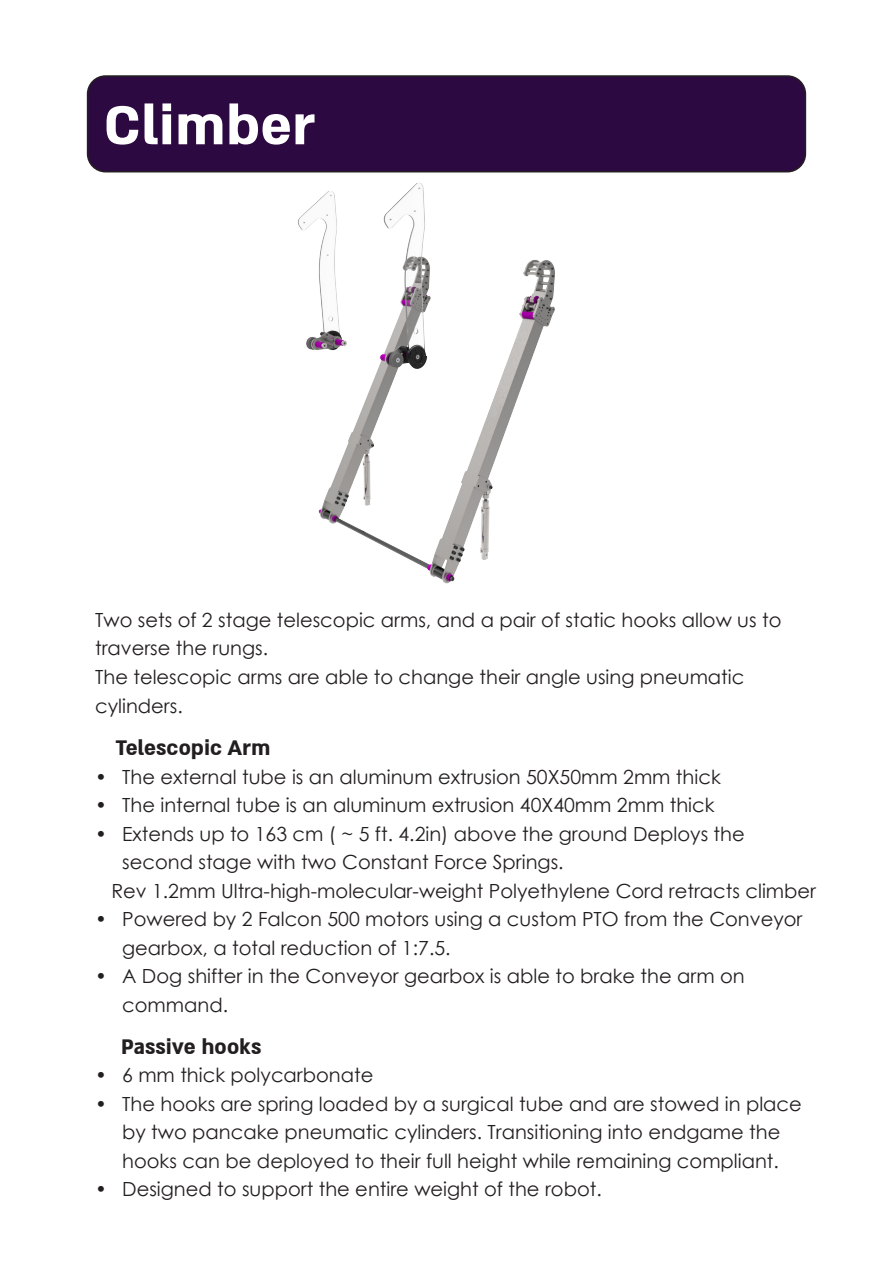
<style>
.page{position:relative;width:893px;height:1263px;background:#fff}
.page>*{position:absolute;margin:0;border:0;box-sizing:border-box;transform-origin:0 0}
.t1{font:700 63px "Almoni Neue DL4.0 AAA";color:#fff}
.t2{font:700 24px "Almoni Neue DL4.0 AAA";color:#231f20}
.t3{font:19.5px/28.5px "Century Gothic";color:#231f20}
</style>
<div class="page">
<div style="left:88px;top:76px;width:717px;height:96px;background:#2d0941;border-radius:18px"></div>
<div style="left:87px;top:75px;width:719px;height:97px;border:2px solid #231f20;border-radius:18px"></div>
<img style="left:287px;top:169px;width:319px;height:415px">
<p class="t1" style="left:104px;top:76px;width:214px">Climber</p>
<p class="t3" style="left:95px;top:605px;width:688px">Two sets of 2 stage telescopic arms, and a pair of static hooks allow us to traverse the rungs.</p>
<p class="t3" style="left:95px;top:662px;width:651px">The telescopic arms are able to change their angle using pneumatic cylinders.</p>
<p class="t2" style="left:115px;top:729px;width:157px">Telescopic Arm</p>
<p class="t3" style="left:122px;top:762px;width:600px">The external tube is an aluminum extrusion 50X50mm 2mm thick</p>
<p class="t3" style="left:95px;top:762px;width:13px">•</p>
<p class="t3" style="left:95px;top:790px;width:13px">•</p>
<p class="t3" style="left:95px;top:819px;width:13px">•</p>
<p class="t3" style="left:95px;top:904px;width:13px">•</p>
<p class="t3" style="left:95px;top:961px;width:13px">•</p>
<p class="t3" style="left:95px;top:1060px;width:13px">•</p>
<p class="t3" style="left:95px;top:1089px;width:13px">•</p>
<p class="t3" style="left:95px;top:1174px;width:13px">•</p>
<p class="t3" style="left:122px;top:790px;width:594px">The internal tube is an aluminum extrusion 40X40mm 2mm thick</p>
<p class="t3" style="left:122px;top:819px;width:624px">Extends up to 163 cm ( ~ ft5 . 4.2in) above the ground Deploys the</p>
<p class="t3" style="left:122px;top:847px;width:443px">second stage with two Constant Force Springs.</p>
<p class="t3" style="left:111px;top:876px;width:706px">Rev 1.2mm Ultra-high-molecular-weight Polyethylene Cord retracts climber</p>
<p class="t3" style="left:122px;top:904px;width:682px">Powered by 2 Falcon 500 motors using a custom PTO from the Conveyor</p>
<p class="t3" style="left:122px;top:933px;width:330px">gearbox a, total reduction of 1:7.5.</p>
<p class="t3" style="left:122px;top:961px;width:624px">A Dog shifter in the Conveyor gearbox is able to brake the arm on</p>
<p class="t3" style="left:122px;top:990px;width:107px">command.</p>
<p class="t2" style="left:121px;top:1028px;width:142px">Passive hooks</p>
<p class="t3" style="left:122px;top:1060px;width:253px">6 mm thick polycarbonate</p>
<p class="t3" style="left:122px;top:1089px;width:681px">The hooks are spring loaded by a surgical tube and are stowed in place</p>
<p class="t3" style="left:122px;top:1117px;width:660px">by two pancake pneumatic cylinders. Transitioning into endgame the hooks can be deployed to their full height while remaining compliant.</p>
<p class="t3" style="left:122px;top:1174px;width:481px">Designed to support the entire weight of the robot.</p>
</div>
